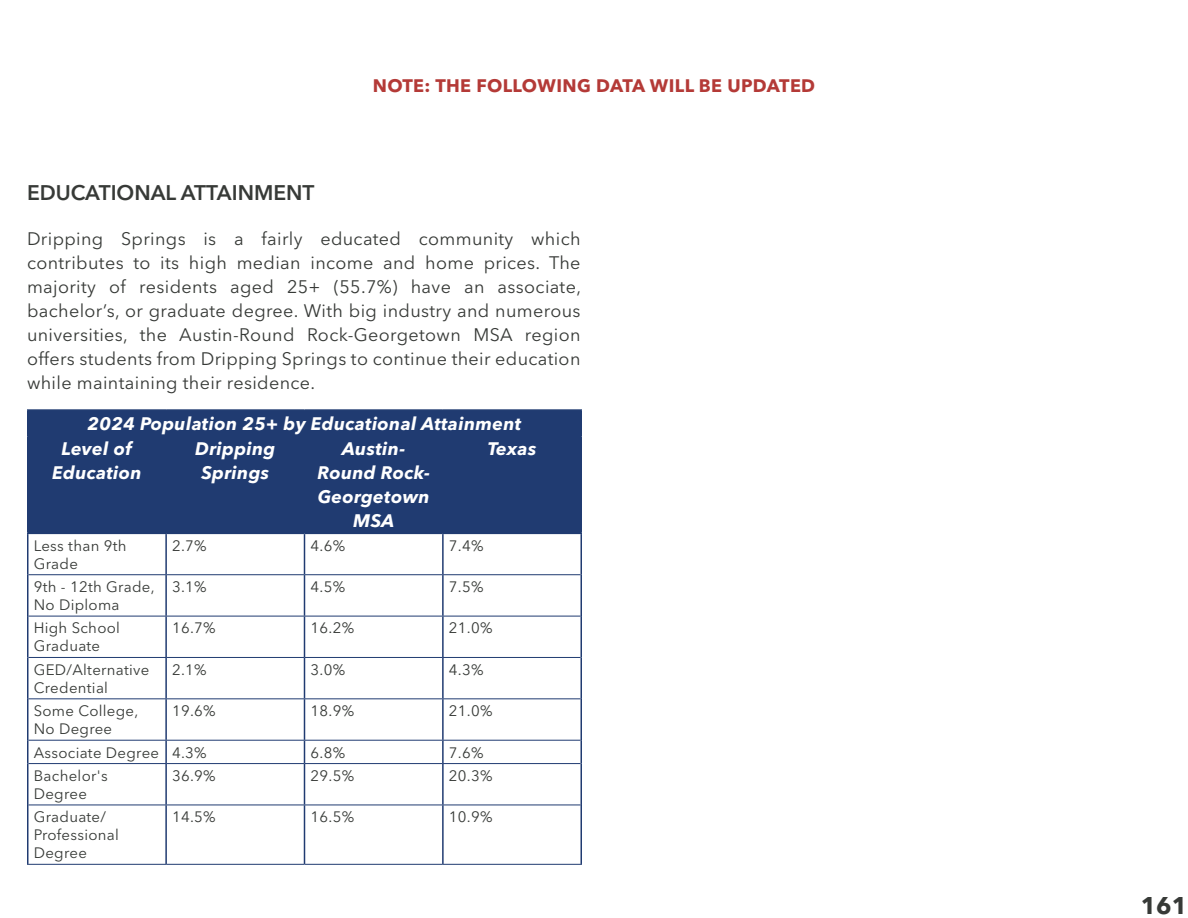
<style>
.page{position:relative;width:1188px;height:918px;background:#fff}
.page>*{position:absolute;margin:0;border:0;box-sizing:border-box;transform-origin:0 0}
.t1{font:700 24px "Avenir Next LT Pro";color:#373a37}
.t2{font:600 21px "Avenir Next LT Pro";color:#373a37}
.t3{font:18px/24px "Avenir Next LT Pro";letter-spacing:.02em;color:#373a37;text-align:justify}
.t4{font:italic 700 18px/24px "Avenir Next LT Pro";letter-spacing:.02em;color:#fff;text-align:center}
.t5{font:700 18px "Avenir Next LT Pro";letter-spacing:.02em;color:#b43a37}
.t6{font:15px/18px "Avenir Next LT Pro";letter-spacing:.02em;color:#373a37}
</style>
<div class="page">
<div style="left:28px;top:411px;width:552px;height:122px;background:#203b71"></div>
<hr style="left:27px;top:409px;width:139px;height:2px;background:#203b71">
<svg style="left:27px;top:411px;width:1px;height:24px"></svg>
<hr style="left:166px;top:409px;width:138px;height:2px;background:#203b71">
<hr style="left:304px;top:409px;width:139px;height:2px;background:#203b71">
<hr style="left:443px;top:409px;width:139px;height:2px;background:#203b71">
<hr style="left:580px;top:411px;width:2px;height:24px;background:#203b71">
<hr style="left:27px;top:435px;width:139px;height:1px;background:#203b71">
<hr style="left:27px;top:436px;width:1px;height:97px;background:#203b71">
<hr style="left:166px;top:435px;width:138px;height:1px;background:#203b71">
<hr style="left:165px;top:436px;width:2px;height:97px;background:#203b71">
<hr style="left:304px;top:435px;width:139px;height:1px;background:#203b71">
<hr style="left:304px;top:436px;width:1px;height:97px;background:#203b71">
<hr style="left:443px;top:435px;width:139px;height:1px;background:#203b71">
<hr style="left:442px;top:436px;width:2px;height:97px;background:#203b71">
<hr style="left:580px;top:436px;width:2px;height:97px;background:#203b71">
<hr style="left:27px;top:533px;width:139px;height:1px;background:#203b71">
<hr style="left:166px;top:533px;width:138px;height:1px;background:#203b71">
<hr style="left:304px;top:533px;width:139px;height:1px;background:#203b71">
<hr style="left:443px;top:533px;width:139px;height:1px;background:#203b71">
<hr style="left:27px;top:534px;width:1px;height:41px;background:#203b71">
<hr style="left:165px;top:534px;width:2px;height:40px;background:#203b71">
<hr style="left:304px;top:534px;width:1px;height:40px;background:#203b71">
<hr style="left:442px;top:534px;width:2px;height:40px;background:#203b71">
<hr style="left:580px;top:534px;width:2px;height:41px;background:#203b71">
<hr style="left:27px;top:575px;width:1px;height:41px;background:#203b71">
<hr style="left:165px;top:575px;width:2px;height:41px;background:#203b71">
<hr style="left:304px;top:575px;width:1px;height:41px;background:#203b71">
<hr style="left:442px;top:575px;width:2px;height:41px;background:#203b71">
<hr style="left:580px;top:575px;width:2px;height:41px;background:#203b71">
<hr style="left:27px;top:616px;width:1px;height:41px;background:#203b71">
<hr style="left:165px;top:616px;width:2px;height:41px;background:#203b71">
<hr style="left:304px;top:616px;width:1px;height:41px;background:#203b71">
<hr style="left:442px;top:616px;width:2px;height:41px;background:#203b71">
<hr style="left:580px;top:616px;width:2px;height:41px;background:#203b71">
<hr style="left:27px;top:657px;width:1px;height:42px;background:#203b71">
<hr style="left:165px;top:658px;width:2px;height:40px;background:#203b71">
<hr style="left:304px;top:658px;width:1px;height:40px;background:#203b71">
<hr style="left:442px;top:658px;width:2px;height:40px;background:#203b71">
<hr style="left:580px;top:657px;width:2px;height:42px;background:#203b71">
<hr style="left:27px;top:699px;width:1px;height:41px;background:#203b71">
<hr style="left:165px;top:699px;width:2px;height:41px;background:#203b71">
<hr style="left:304px;top:699px;width:1px;height:41px;background:#203b71">
<hr style="left:442px;top:699px;width:2px;height:41px;background:#203b71">
<hr style="left:580px;top:699px;width:2px;height:41px;background:#203b71">
<svg style="left:27px;top:740px;width:1px;height:24px"></svg>
<hr style="left:165px;top:741px;width:2px;height:22px;background:#203b71">
<svg style="left:304px;top:741px;width:1px;height:22px"></svg>
<hr style="left:442px;top:741px;width:2px;height:22px;background:#203b71">
<hr style="left:580px;top:740px;width:2px;height:24px;background:#203b71">
<hr style="left:27px;top:764px;width:1px;height:41px;background:#203b71">
<hr style="left:165px;top:764px;width:2px;height:41px;background:#203b71">
<hr style="left:304px;top:764px;width:1px;height:41px;background:#203b71">
<hr style="left:442px;top:764px;width:2px;height:41px;background:#203b71">
<hr style="left:580px;top:764px;width:2px;height:41px;background:#203b71">
<hr style="left:27px;top:805px;width:1px;height:59px;background:#203b71">
<hr style="left:165px;top:805px;width:2px;height:59px;background:#203b71">
<hr style="left:304px;top:805px;width:1px;height:59px;background:#203b71">
<hr style="left:442px;top:805px;width:2px;height:59px;background:#203b71">
<hr style="left:580px;top:805px;width:2px;height:59px;background:#203b71">
<hr style="left:28px;top:574px;width:138px;height:1px;background:#203b71">
<hr style="left:166px;top:574px;width:138px;height:1px;background:#203b71">
<hr style="left:304px;top:574px;width:139px;height:1px;background:#203b71">
<hr style="left:443px;top:574px;width:137px;height:1px;background:#203b71">
<hr style="left:28px;top:616px;width:138px;height:1px;background:#203b71">
<hr style="left:166px;top:616px;width:138px;height:1px;background:#203b71">
<hr style="left:304px;top:616px;width:139px;height:1px;background:#203b71">
<hr style="left:443px;top:616px;width:137px;height:1px;background:#203b71">
<hr style="left:28px;top:657px;width:138px;height:1px;background:#203b71">
<hr style="left:166px;top:657px;width:138px;height:1px;background:#203b71">
<hr style="left:304px;top:657px;width:139px;height:1px;background:#203b71">
<hr style="left:443px;top:657px;width:137px;height:1px;background:#203b71">
<hr style="left:28px;top:698px;width:138px;height:1px;background:#203b71">
<hr style="left:166px;top:698px;width:138px;height:1px;background:#203b71">
<hr style="left:304px;top:698px;width:139px;height:1px;background:#203b71">
<hr style="left:443px;top:698px;width:137px;height:1px;background:#203b71">
<hr style="left:28px;top:740px;width:138px;height:1px;background:#203b71">
<hr style="left:166px;top:740px;width:138px;height:1px;background:#203b71">
<hr style="left:304px;top:740px;width:139px;height:1px;background:#203b71">
<hr style="left:443px;top:740px;width:137px;height:1px;background:#203b71">
<hr style="left:28px;top:763px;width:138px;height:1px;background:#203b71">
<hr style="left:166px;top:763px;width:138px;height:1px;background:#203b71">
<hr style="left:304px;top:763px;width:139px;height:1px;background:#203b71">
<hr style="left:443px;top:763px;width:137px;height:1px;background:#203b71">
<hr style="left:28px;top:805px;width:138px;height:1px;background:#203b71">
<hr style="left:166px;top:805px;width:138px;height:1px;background:#203b71">
<hr style="left:304px;top:805px;width:139px;height:1px;background:#203b71">
<hr style="left:443px;top:805px;width:137px;height:1px;background:#203b71">
<hr style="left:27px;top:864px;width:139px;height:1px;background:#203b71">
<hr style="left:166px;top:864px;width:138px;height:1px;background:#203b71">
<hr style="left:304px;top:864px;width:139px;height:1px;background:#203b71">
<hr style="left:443px;top:864px;width:139px;height:1px;background:#203b71">
<p class="t5" style="left:373px;top:75px;width:444px">NOTE: THE FOLLOWING DATA WILL BE UPDATED</p>
<p class="t2" style="left:27px;top:180px;width:289px">EDUCATIONAL ATTAINME NT</p>
<p class="t3" style="left:27px;top:227px;width:556px">Dripping Springs is a fairly educated community which contributes to its high median income and home prices. The majority of residents aged 25+ (55.7%) have an associate, bachelor’s, or graduate degree. With big industry and numerous universities, the Austin-Round Rock-Georgetown MSA region offers students from Dripping Springs to continue their education while maintaining their residence.</p>
<p class="t4" style="left:62px;top:410px;width:461px;line-height:25.7px;text-align:left;text-indent:26px">2024 Population 25+ by Educational Attainment<br>Level of</p>
<p class="t4" style="left:52px;top:461px;width:91px">Education</p>
<p class="t4" style="left:195px;top:437px;width:82px">Dripping<br>Springs</p>
<p class="t4" style="left:317px;top:437px;width:114px">Austin-<br>Round Rock-<br>Georgetown<br>MSA</p>
<p class="t4" style="left:488px;top:437px;width:50px">Texas</p>
<p class="t6" style="left:34px;top:537px;width:94px">Less than 9th<br>Grade</p>
<p class="t6" style="left:172px;top:537px;width:36px">2.7%</p>
<p class="t6" style="left:310px;top:537px;width:36px">4.6%</p>
<p class="t6" style="left:449px;top:537px;width:36px">7.4%</p>
<p class="t6" style="left:34px;top:578px;width:122px">9th - 12th Grade,<br>No Diploma</p>
<p class="t6" style="left:172px;top:578px;width:36px">3.1%</p>
<p class="t6" style="left:311px;top:578px;width:36px">4.5%</p>
<p class="t6" style="left:449px;top:578px;width:36px">7.5%</p>
<p class="t6" style="left:34px;top:619px;width:88px">High School<br>Graduate</p>
<p class="t6" style="left:172px;top:619px;width:45px">16.7%</p>
<p class="t6" style="left:311px;top:619px;width:45px">16.2%</p>
<p class="t6" style="left:449px;top:619px;width:45px">21.0%</p>
<p class="t6" style="left:34px;top:661px;width:117px">GED/Alternative<br>Credential</p>
<p class="t6" style="left:172px;top:661px;width:36px">2.1%</p>
<p class="t6" style="left:311px;top:661px;width:36px">3.0%</p>
<p class="t6" style="left:449px;top:661px;width:36px">4.3%</p>
<p class="t6" style="left:34px;top:702px;width:106px">Some College,<br>No Degree</p>
<p class="t6" style="left:172px;top:702px;width:45px">19.6%</p>
<p class="t6" style="left:311px;top:702px;width:45px">18.9%</p>
<p class="t6" style="left:449px;top:702px;width:45px">21.0%</p>
<p class="t6" style="left:34px;top:743px;width:175px">Associate Degree 4.3%</p>
<p class="t6" style="left:311px;top:743px;width:36px">6.8%</p>
<p class="t6" style="left:449px;top:743px;width:36px">7.6%</p>
<p class="t6" style="left:34px;top:767px;width:75px">Bachelor's<br>Degree</p>
<p class="t6" style="left:172px;top:767px;width:45px">36.9%</p>
<p class="t6" style="left:311px;top:767px;width:45px">29.5%</p>
<p class="t6" style="left:449px;top:767px;width:45px">20.3%</p>
<p class="t6" style="left:34px;top:808px;width:87px">Graduate/<br>Professional<br>Degree</p>
<p class="t6" style="left:172px;top:808px;width:45px">14.5%</p>
<p class="t6" style="left:311px;top:808px;width:45px">16.5%</p>
<p class="t6" style="left:449px;top:808px;width:45px">10.9%</p>
<h1 class="t1" style="left:1141px;top:890px;width:48px">161</h1>
</div>
